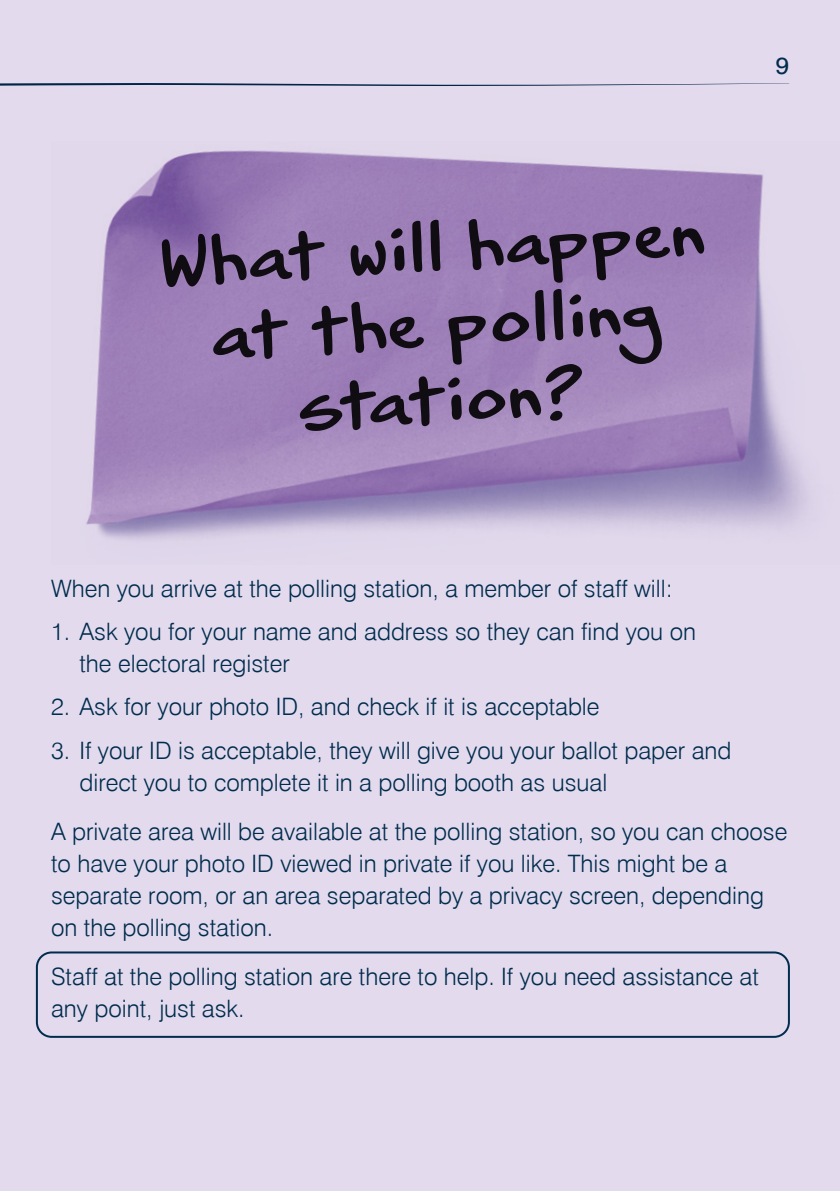
<style>
.page{position:relative;width:840px;height:1191px;background:#fff}
.page>*{position:absolute;margin:0;border:0;box-sizing:border-box;transform-origin:0 0}
.t1{font:62px/76px "CC Gabriel Bautista Lito";color:#000;text-align:center}
.text_12_16{font:300 24px/32px "Swiss 721 BT";color:#002c4d}
.Text_12_16_bullet{font:300 24px/32px "Swiss 721 BT";color:#002c4d}
.text_12_16_boxed{font:300 24px/32px "Swiss 721 BT";color:#002c4d}
.t2{font:24px "Swiss 721 BT";color:#002c4d}
</style>
<div class="page">
<div style="left:0;top:0;width:839px;height:1191px;background:#e3daed"></div>
<img style="left:86px;top:150px;width:723px;height:391px">
<svg style="left:0;top:83px;width:788px;height:3px"></svg>
<div style="left:36px;top:951px;width:753px;height:86px;border:2px solid #002c4d;border-radius:15px"></div>
<h1 class="t1" style="left:157px;top:231px;width:548px;rotate:-3deg">What will happen at the polling station?</h1>
<p class="t2" style="left:775px;top:51px;width:15px">9</p>
<p class="text_12_16" style="left:51px;top:572px;width:622px">When you arrive at the polling station, a member of staff will:</p>
<p class="Text_12_16_bullet" style="left:79px;top:615px;width:617px;text-indent:-28px">1. Ask you for your name and address so they can find you on the electoral register</p>
<p class="Text_12_16_bullet" style="left:51px;top:690px;width:549px">2. Ask for your photo ID, and check if it is acceptable</p>
<p class="Text_12_16_bullet" style="left:79px;top:734px;width:653px;text-indent:-28px">3. If your ID is acceptable, they will give you your ballot paper and direct you to complete it in a polling booth as usual</p>
<p class="text_12_16" style="left:51px;top:815px;width:737px">A private area will be available at the polling station, so you can choose to have your photo ID viewed in private if you like. This might be a separate room, or an area separated by a privacy screen, depending on the polling station.</p>
<p class="text_12_16_boxed" style="left:51px;top:960px;width:709px">Staff at the polling station are there to help. If you need assistance at any point, just ask.</p>
</div>
